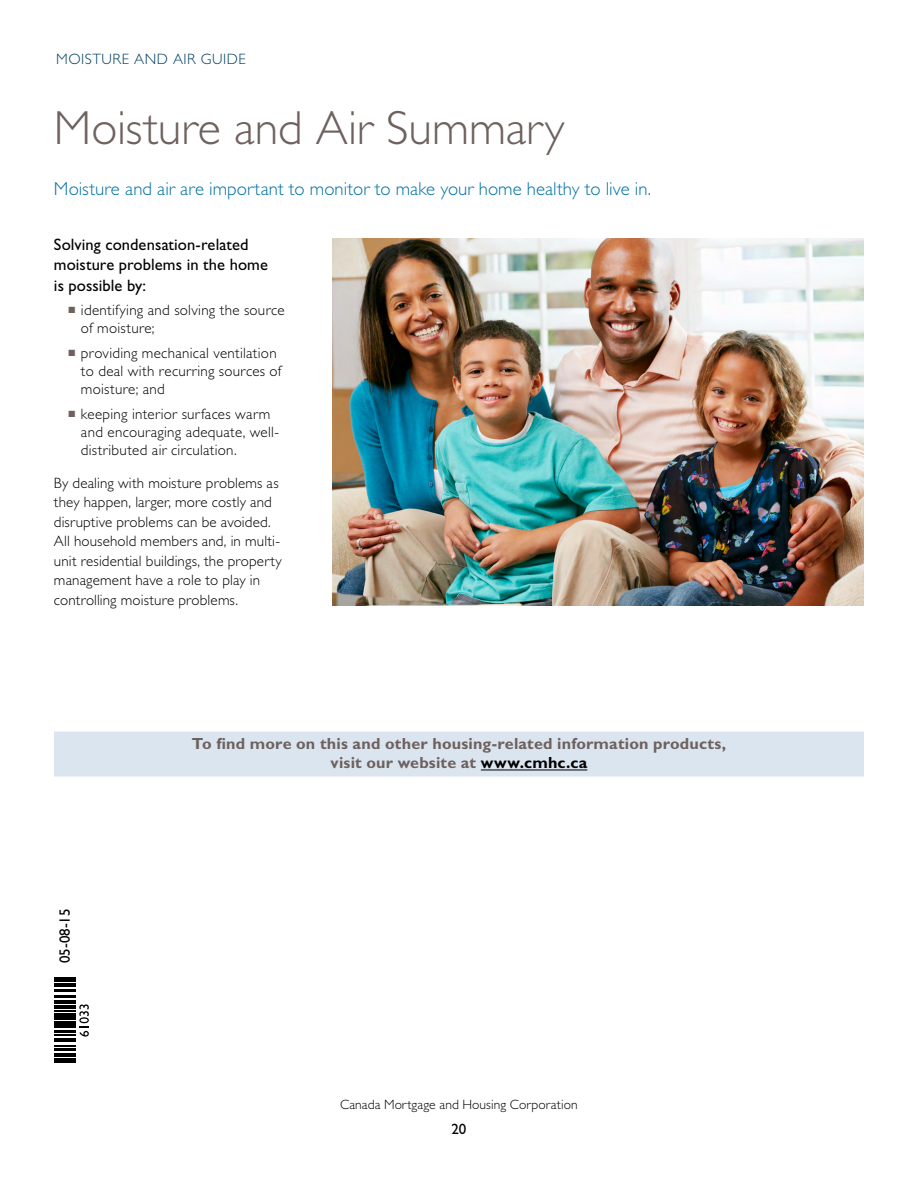
<style>
.page{position:relative;width:918px;height:1188px;background:#fff}
.page>*{position:absolute;margin:0;border:0;box-sizing:border-box;transform-origin:0 0}
.Head_A_-_Opening_-_3{font:300 48px "Gill Sans Std";color:#6e615e}
.Text_-_intro_Blue{font:300 18.75px "Gill Sans Std";color:#0071a6}
.t1{font:16.5px/20.2px "Gill Sans Std";letter-spacing:.005em;color:#000}
.Text_last_page_call{font:700 16.2px "Gill Sans Std";letter-spacing:.01em;color:#6e615e}
.t2{font:300 15px/19.5px "Gill Sans Std";letter-spacing:.015em;color:#000}
.t3{font:300 15px "Gill Sans Std";letter-spacing:.035em;color:#004062}
.Page_Number{font:15px "Gill Sans Std";letter-spacing:-.005em;color:#000}
.t4{font:300 13.5px "Gill Sans Std";letter-spacing:.01em;color:#000}
.s1{color:#6e615e}
.s2{color:#000}
</style>
<div class="page">
<div style="left:54px;top:732px;width:810px;height:25px;background:#dbe5f0"></div>
<div style="left:54px;top:751px;width:810px;height:26px;background:#dbe5f0"></div>
<hr style="left:481px;top:770px;width:106px;height:1px;background:#000">
<img style="left:333px;top:239px;width:531px;height:366px">
<hr style="left:54px;top:1061px;width:21px;height:2px;background:#000">
<svg style="left:54px;top:1059px;width:21px;height:1px"></svg>
<hr style="left:54px;top:1053px;width:21px;height:3px;background:#000">
<hr style="left:54px;top:1049px;width:21px;height:2px;background:#000">
<hr style="left:54px;top:995px;width:21px;height:2px;background:#000">
<hr style="left:54px;top:990px;width:21px;height:2px;background:#000">
<hr style="left:54px;top:983px;width:21px;height:3px;background:#000">
<svg style="left:54px;top:981px;width:21px;height:1px"></svg>
<hr style="left:54px;top:978px;width:21px;height:2px;background:#000">
<svg style="left:54px;top:1000px;width:35px;height:47px"></svg>
<p class="t3" style="left:56px;top:51px;width:191px">MOISTURE AND AIR GUIDE</p>
<p class="Head_A_-_Opening_-_3" style="left:54px;top:101px;width:512px">Moisture and Air Summary</p>
<p class="Text_-_intro_Blue" style="left:54px;top:178px;width:599px">Moisture and air are important to monitor to make your home healthy to live in.</p>
<p class="t1" style="left:54px;top:235px;width:215px">Solving condensation-related moisture problems in the home is possible by:</p>
<p class="t2" style="left:81px;top:302px;width:205px;line-height:18px;text-indent:-12px"><span class="s1">■</span> identifying and solving the source of moisture;</p>
<p class="t2" style="left:81px;top:344px;width:202px;line-height:18px;text-indent:-12px"><span class="s1">■</span> providing mechanical ventilation to deal with recurring sources of moisture; and</p>
<p class="t2" style="left:81px;top:405px;width:200px;line-height:18px;text-indent:-12px"><span class="s1">■</span> keeping interior surfaces warm and encouraging adequate, well&shy;distributed air circulation.</p>
<p class="t2" style="left:54px;top:473px;width:229px">By dealing with moisture problems as they happen, larger, more costly and disruptive problems can be avoided.<br>All household members and, in multi&shy;unit residential buildings, the property management have a role to play in controlling moisture problems.</p>
<p class="Page_Number" style="left:56px;top:963px;width:56px;rotate:-90deg">05-08-15</p>
<p class="Text_last_page_call" style="left:192px;top:734px;width:536px">To find more on this and other housing-related information products,</p>
<p class="Text_last_page_call" style="left:331px;top:753px;width:258px">visit our website at <span class="s2">www.cmhc.ca</span></p>
<p class="t4" style="left:340px;top:1097px;width:239px">Canada Mortgage and Housing Corporation</p>
<p class="Page_Number" style="left:452px;top:1120px;width:16px">20</p>
</div>
